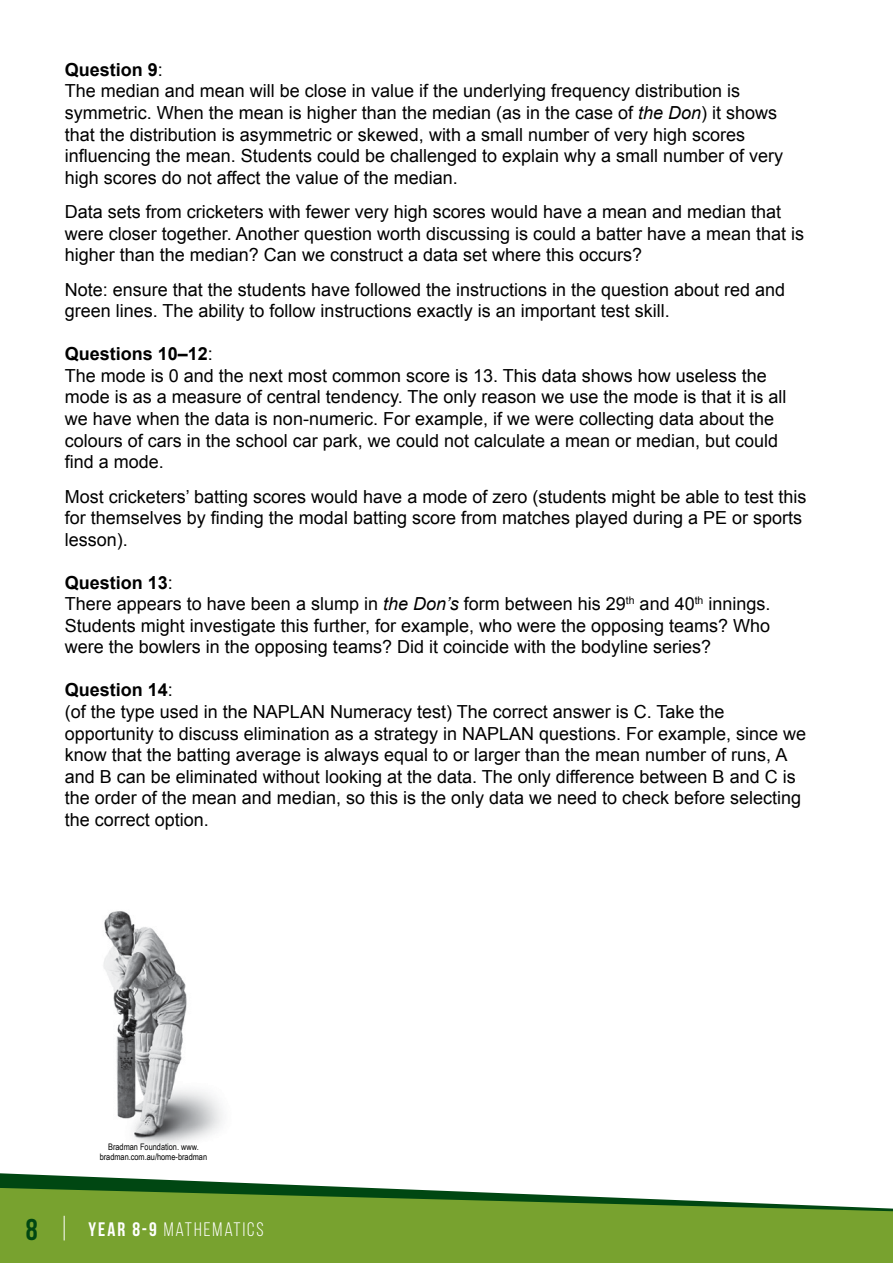
<style>
.page{position:relative;width:893px;height:1263px;background:#fff}
.page>*{position:absolute;margin:0;border:0;box-sizing:border-box;transform-origin:0 0}
.t1{font:700 30px "Bebas Neue";color:#004712}
.t2{font:19.5px "Bebas Neue";letter-spacing:.1em;color:#fff}
.t3{font:18px/21.6px "Arial";color:#000}
.t4{font:9px/10.8px "Arial Narrow";color:#000;text-align:center}
.s1{font-weight:700}
.s2{font-style:italic}
</style>
<div class="page">
<svg style="left:0;top:1173px;width:345px;height:14px"></svg>
<svg style="left:0;top:1187px;width:893px;height:76px;background:#7aa23e"></svg>
<svg style="left:64px;top:1216px;width:1px;height:24px"></svg>
<img style="left:103px;top:911px;width:120px;height:234px">
<p class="t3" style="left:65px;top:59px;width:720px"><span class="s1">Question 9</span>:<br>The median and mean will be close in value if the underlying frequency distribution is symmetric. When the mean is higher than the median (as in the case of <span class="s2">the Don</span>) it shows that the distribution is asymmetric or skewed, with a small number of very high scores influencing the mean. Students could be challenged to explain why a small number of very high scores do not affect the value of the median.</p>
<p class="t3" style="left:65px;top:201px;width:741px">Data sets from cricketers with fewer very high scores would have a mean and median that were closer together. Another question worth discussing is could a batter have a mean that is higher than the median? Can we construct a data set where this occurs?</p>
<p class="t3" style="left:65px;top:279px;width:722px">Note: ensure that the students have followed the instructions in the question about red and green lines. The ability to follow instructions exactly is an important test skill.</p>
<p class="t3" style="left:65px;top:343px;width:723px"><span class="s1">Questions 10–12</span>:<br>The mode is 0 and the next most common score is 13. This data shows how useless the mode is as a measure of central tendency. The only reason we use the mode is that it is all we have when the data is non-numeric. For example, if we were collecting data about the colours of cars in the school car park, we could not calculate a mean or median, but could find a mode.</p>
<p class="t3" style="left:65px;top:486px;width:743px">Most cricketers’ batting scores would have a mode of zero (students might be able to test this for themselves by finding the modal batting score from matches played during a PE or sports lesson).</p>
<p class="t3" style="left:65px;top:572px;width:707px"><span class="s1">Question 13</span>:<br>There appears to have been a slump in <span class="s2">the Don’s</span> form between his 29<sup>th</sup> and 40<sup>th</sup> innings.<br>Students might investigate this further, for example, who were the opposing teams? Who were the bowlers in the opposing teams? Did it coincide with the bodyline series?</p>
<p class="t3" style="left:65px;top:679px;width:743px"><span class="s1">Question 14</span>:<br>(of the type used in the NAPLAN Numeracy test) The correct answer is C. Take the opportunity to discuss elimination as a strategy in NAPLAN questions. For example, since we know that the batting average is always equal to or larger than the mean number of runs, A and B can be eliminated without looking at the data. The only difference between B and C is the order of the mean and median, so this is the only data we need to check before selecting the correct option.</p>
<p class="t4" style="left:100px;top:1141px;width:109px">Bradman Foundation. www. bradman.com.au/home-bradman</p>
<h1 class="t1" style="left:26px;top:1213px;width:13px">8</h1>
<p class="t2" style="left:88px;top:1219px;width:177px"><span class="s1">YEAR 8-9</span> MATHEMATICS</p>
</div>
